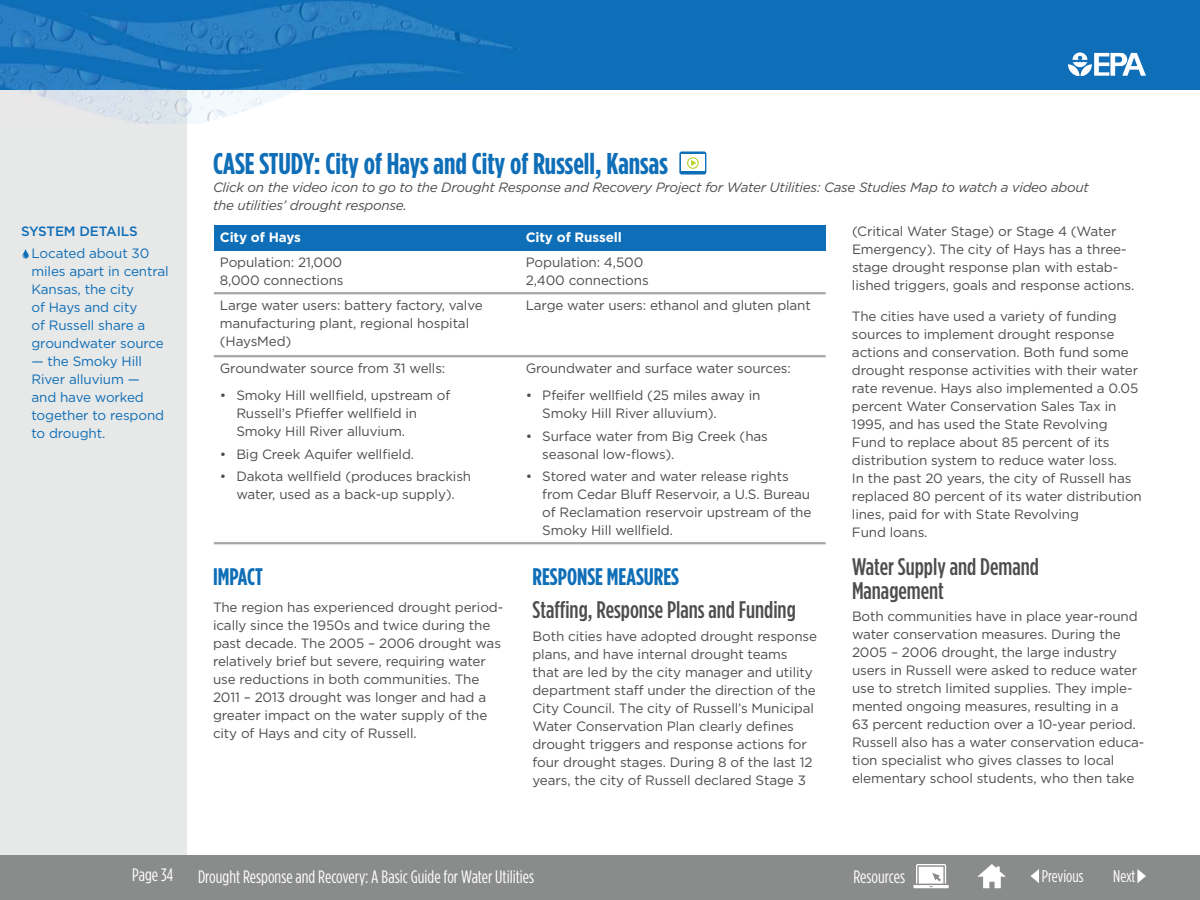
<style>
.page{position:relative;width:1200px;height:900px;background:#fff}
.page>*{position:absolute;margin:0;border:0;box-sizing:border-box;transform-origin:0 0}
.t1{font:700 30px "Gotham Condensed";color:#0e6eb7}
.t2{font:500 24px/24px "Gotham Condensed";color:#4c4d4d}
.t3{font:700 24px "Gotham Condensed";color:#0e6eb7}
.t4{font:18px "Gotham Condensed";color:#fff}
.t5{font:16.95px "Gotham Condensed";color:#fff}
.t6{font:13.5px/18px "Gotham";letter-spacing:-.01em;color:#4c4d4d}
.t7{font:13.5px/18px "Gotham";letter-spacing:-.01em;color:#0e6eb7}
.t8{font:italic 13.5px/18px "Gotham";letter-spacing:-.02em;color:#4c4d4d}
.t9{font:700 13.5px "Gotham";letter-spacing:-.01em;color:#fff}
.s1{font-weight:500}
</style>
<div class="page">
<hr style="left:214px;top:292px;width:612px;height:2px;background:#a7a5a6">
<hr style="left:214px;top:355px;width:612px;height:2px;background:#a7a5a6">
<hr style="left:214px;top:542px;width:612px;height:2px;background:#a7a5a6">
<div style="left:0;top:90px;width:187px;height:810px;background:#e7e8e8"></div>
<div style="left:0;top:855px;width:1200px;height:45px;background:#8a8b8b"></div>
<div style="left:0;top:0;width:1200px;height:90px;background:#0e6eb7"></div>
<svg style="left:1068px;top:52px;width:78px;height:24px"></svg>
<img style="left:0;top:1px;width:513px;height:123px">
<svg style="left:22px;top:249px;width:7px;height:9px"></svg>
<svg style="left:680px;top:152px;width:26px;height:23px"></svg>
<div style="left:681px;top:155px;width:24px;height:16px;background:#fff"></div>
<svg style="left:687px;top:157px;width:12px;height:12px"></svg>
<div style="left:214px;top:225px;width:306px;height:25px;background:#0e6eb7"></div>
<div style="left:520px;top:225px;width:306px;height:25px;background:#0e6eb7"></div>
<svg style="left:913px;top:864px;width:36px;height:24px"></svg>
<svg style="left:977px;top:864px;width:29px;height:24px"></svg>
<svg style="left:1030px;top:869px;width:9px;height:14px"></svg>
<svg style="left:1137px;top:869px;width:9px;height:14px"></svg>
<p class="t7" style="left:32px;top:221px;width:119px;line-height:22.5px;text-indent:-11px"><span class="s1">SYSTEM DETAILS<br></span>Located about 30</p>
<p class="t7" style="left:32px;top:263px;width:139px">miles apart in central<br>Kansas, the city<br>of Hays and city<br>of Russell share a groundwater source</p>
<p class="t7" style="left:32px;top:353px;width:134px">— the Smoky Hill<br>River alluvium — and have worked together to respond to drought.</p>
<h2 class="t1" style="left:213px;top:153px;width:456px">CASE STUDY: City of Hays and City of Russell, Kansas</h2>
<p class="t8" style="left:213px;top:179px;width:877px">Click on the video icon to g o to the Drought Response and Recovery Project for Water Utilities: Case Studies Map to watch a video about the utilities’ drought response.</p>
<p class="t9" style="left:220px;top:232px;width:83px">City of Hays</p>
<p class="t9" style="left:526px;top:232px;width:98px">City of Russell</p>
<p class="t6" style="left:220px;top:254px;width:125px">Population: 21,000<br>8,000 connections</p>
<p class="t6" style="left:526px;top:254px;width:124px">Population: 4,500<br>2,400 connections</p>
<p class="t6" style="left:220px;top:297px;width:264px">Large water users: battery factory, valve manufacturing plant, regional hospital (HaysMed)</p>
<p class="t6" style="left:526px;top:297px;width:287px">Large water users: ethanol and gluten plant</p>
<p class="t6" style="left:220px;top:360px;width:227px">Groundwater source from 31 wells:</p>
<p class="t6" style="left:236px;top:387px;width:216px;text-indent:-16px">• Smoky Hill wellfield, upstream of<br>Russell’s Pfieffer wellfield in<br>Smoky Hill River alluvium.</p>
<p class="t6" style="left:220px;top:446px;width:196px">• Big Creek Aquifer wellfield.</p>
<p class="t6" style="left:220px;top:468px;width:253px;text-align:center">• Dakota wellfield (produces brackish water, used as a back-up supply).</p>
<p class="t6" style="left:852px;top:223px;width:284px">(Critical Water Stage) or Stage 4 (Water Emergency). The city of Hays has a three&shy;stage drought response plan with estab&shy;lished triggers, goals and response actions.</p>
<p class="t6" style="left:852px;top:308px;width:291px">The cities have used a variety of funding sources to implement drought response actions and conservation. Both fund some drought response activities with their water rate revenue. Hays also implemented a 0.05 percent Water Conservation Sales Tax in 1995, and has used the State Revolving Fund to replace about 85 percent of its distribution system to reduce water loss.<br>In the past 20 years, the city of Russell has replaced 80 percent of its water distribution lines, paid for with State Revolving<br>Fund loans.</p>
<h2 class="t2" style="left:852px;top:555px;width:189px">Water Supply and Demand<br>Management</h2>
<p class="t6" style="left:852px;top:609px;width:294px">Both communities have in place year-round water conservation measures. During the 2005 – 2006 drought, the large industry users in Russell were asked to reduce water use to stretch limited supplies. They imple&shy;mented ongoing measures, resulting in a<br>63 percent reduction over a 10-year period.<br>Russell also has a water conservation educa&shy;tion specialist who gives classes to local elementary school students, who then take</p>
<p class="t6" style="left:526px;top:360px;width:267px">Groundwater and surface water sources:</p>
<p class="t6" style="left:542px;top:387px;width:220px;text-indent:-16px">• Pfeifer wellfield (25 miles away in<br>Smoky Hill River alluvium).</p>
<p class="t6" style="left:542px;top:428px;width:227px;text-indent:-16px">• Surface water from Big Creek (has seasonal low-flows).</p>
<p class="t6" style="left:542px;top:468px;width:271px;text-indent:-16px">• Stored water and water release rights from Cedar Bluff Reservoir, a U.S. Bureau of Reclamation reservoir upstream of the Smoky Hill wellfield.</p>
<h2 class="t3" style="left:532px;top:568px;width:148px">RESPONSE MEASURES</h2>
<h2 class="t2" style="left:532px;top:599px;width:265px">Staffing, Response Plans and Funding</h2>
<p class="t6" style="left:532px;top:628px;width:286px">Both cities have adopted drought response plans, and have internal drought teams that are led by the city manager and utility department staff under the direction of the City Council. The city of Russell’s Municipal Water Conservation Plan clearly defines drought triggers and response actions for four drought stages. During 8 of the last 12 years, the city of Russell declared Stage 3</p>
<h2 class="t3" style="left:213px;top:568px;width:51px">IMPACT</h2>
<p class="t6" style="left:213px;top:600px;width:292px">The region has experienced drought period&shy;ically since the 1950s and twice during the past decade. The 2005 – 2006 drought was relatively brief but severe, requiring water use reductions in both communities. The 2011 – 2013 drought was longer and had a greater impact on the water supply of the city of Hays and city of Russell.</p>
<h3 class="t4" style="left:132px;top:869px;width:42px">Page 34</h3>
<h3 class="t4" style="left:198px;top:870px;width:338px">Drought Response and Recovery: A Basic Guide for Water Utilities</h3>
<p class="t4" style="left:853px;top:870px;width:53px">Resources</p>
<p class="t5" style="left:1042px;top:870px;width:43px">Previous</p>
<p class="t5" style="left:1113px;top:870px;width:24px">Next</p>
</div>
